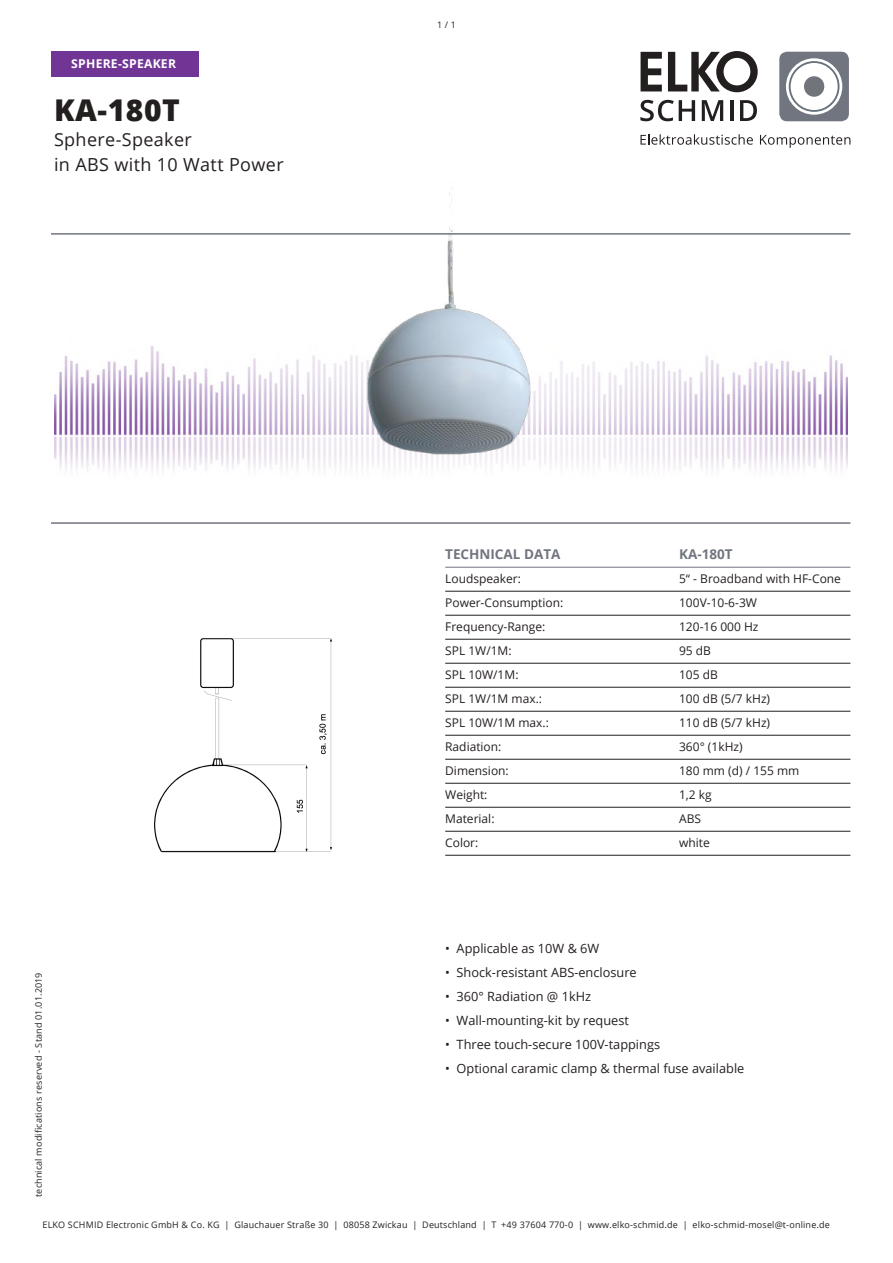
<style>
.page{position:relative;width:893px;height:1263px;background:#fff}
.page>*{position:absolute;margin:0;border:0;box-sizing:border-box;transform-origin:0 0}
.t1{font:800 30px "Open Sans";letter-spacing:.02em;color:#241f1f}
.t2{font:18px/24.6px "Open Sans";letter-spacing:.02em;color:#241f1f}
.t3{font:700 13.5px "Open Sans";color:#71757f}
.t4{font:12.75px "Open Sans";color:#241f1f}
.t5{font:700 12.15px "Open Sans";letter-spacing:.02em;color:#fff}
.t6{font:12px "Open Sans";color:#241f1f}
.t7{font:9px "Open Sans";letter-spacing:.02em;color:#241f1f}
</style>
<div class="page">
<svg style="left:641px;top:51px;width:117px;height:41px"></svg>
<svg style="left:779px;top:52px;width:70px;height:69px"></svg>
<div style="left:804px;top:76px;width:20px;height:21px;background:#71757b;border-radius:50%"></div>
<svg style="left:640px;top:134px;width:113px;height:11px"></svg>
<svg style="left:760px;top:135px;width:90px;height:13px"></svg>
<svg style="left:640px;top:100px;width:55px;height:21px"></svg>
<svg style="left:702px;top:100px;width:21px;height:21px"></svg>
<hr style="left:730px;top:100px;width:3px;height:21px;background:#241f1f">
<svg style="left:740px;top:100px;width:17px;height:21px"></svg>
<hr style="left:445px;top:567px;width:405px;height:1px;background:#71757f">
<hr style="left:445px;top:591px;width:405px;height:1px;background:#241f1f">
<hr style="left:445px;top:615px;width:405px;height:1px;background:#241f1f">
<hr style="left:445px;top:639px;width:405px;height:1px;background:#241f1f">
<hr style="left:445px;top:663px;width:405px;height:1px;background:#241f1f">
<hr style="left:445px;top:687px;width:405px;height:1px;background:#241f1f">
<hr style="left:445px;top:711px;width:405px;height:1px;background:#241f1f">
<hr style="left:445px;top:735px;width:405px;height:1px;background:#241f1f">
<hr style="left:445px;top:759px;width:405px;height:1px;background:#241f1f">
<hr style="left:445px;top:783px;width:405px;height:1px;background:#241f1f">
<hr style="left:445px;top:807px;width:405px;height:1px;background:#241f1f">
<hr style="left:445px;top:831px;width:405px;height:1px;background:#241f1f">
<hr style="left:445px;top:855px;width:405px;height:1px;background:#241f1f">
<img style="left:54px;top:346px;width:794px;height:125px">
<hr style="left:51px;top:233px;width:799px;height:2px;background:#71757f">
<hr style="left:51px;top:522px;width:799px;height:2px;background:#71757f">
<svg style="left:135px;top:306px;width:704px;height:188px"></svg>
<img style="left:154px;top:638px;width:179px;height:215px">
<img style="left:207px;top:192px;width:461px;height:296px">
<div style="left:51px;top:51px;width:148px;height:26px;background:#713695"></div>
<p class="t5" style="left:71px;top:55px;width:106px">SPHERE-SPEAKER</p>
<h1 class="t1" style="left:54px;top:88px;width:127px">KA-180T</h1>
<h2 class="t2" style="left:54px;top:127px;width:231px">Sphere-Speaker<br>in ABS with 10 Watt Power</h2>
<p class="t7" style="left:33px;top:1197px;width:226px;rotate:-90deg">technical modifications reserved - Stand 01.01.2019</p>
<p class="t7" style="left:437px;top:19px;width:20px">1 / 1</p>
<p class="t3" style="left:445px;top:545px;width:117px">TECHNICAL DATA</p>
<p class="t3" style="left:679px;top:545px;width:55px">KA-180T</p>
<p class="t6" style="left:445px;top:571px;width:77px">Loudspeaker:</p>
<p class="t6" style="left:679px;top:571px;width:163px">5“ - Broadband with HF-Cone</p>
<p class="t6" style="left:445px;top:595px;width:120px">Power-Consumption:</p>
<p class="t6" style="left:679px;top:595px;width:79px">100V-10-6-3W</p>
<p class="t6" style="left:445px;top:619px;width:102px">Frequency-Range:</p>
<p class="t6" style="left:679px;top:619px;width:81px">120-16 000 Hz</p>
<p class="t6" style="left:445px;top:643px;width:68px">SPL 1W/1M:</p>
<p class="t6" style="left:679px;top:643px;width:33px">95 dB</p>
<p class="t6" style="left:445px;top:667px;width:75px">SPL 10W/1M:</p>
<p class="t6" style="left:679px;top:667px;width:40px">105 dB</p>
<p class="t6" style="left:445px;top:691px;width:98px">SPL 1W/1M max.:</p>
<p class="t6" style="left:679px;top:691px;width:93px">100 dB (5/7 kHz)</p>
<p class="t6" style="left:445px;top:715px;width:105px">SPL 10W/1M max.:</p>
<p class="t6" style="left:679px;top:715px;width:93px">110 dB (5/7 kHz)</p>
<p class="t6" style="left:445px;top:739px;width:58px">Radiation:</p>
<p class="t6" style="left:679px;top:739px;width:65px">360° (1kHz)</p>
<p class="t6" style="left:445px;top:763px;width:65px">Dimension:</p>
<p class="t6" style="left:679px;top:763px;width:122px">180 mm (d) / 155 mm</p>
<p class="t6" style="left:445px;top:787px;width:44px">Weight:</p>
<p class="t6" style="left:679px;top:787px;width:34px">1,2 kg</p>
<p class="t6" style="left:445px;top:811px;width:51px">Material:</p>
<p class="t6" style="left:679px;top:811px;width:23px">ABS</p>
<p class="t6" style="left:445px;top:835px;width:35px">Color:</p>
<p class="t6" style="left:679px;top:835px;width:32px">white</p>
<p class="t4" style="left:445px;top:939px;width:156px">• Applicable as 10W &amp; 6W</p>
<p class="t4" style="left:445px;top:963px;width:193px">• Shock-resistant ABS-enclosure</p>
<p class="t4" style="left:445px;top:987px;width:147px">• 360° Radiation @ 1kHz</p>
<p class="t4" style="left:445px;top:1011px;width:185px">• Wall-mounting-kit by request</p>
<p class="t4" style="left:445px;top:1035px;width:216px">• Three touch-secure 100V-tappings</p>
<p class="t4" style="left:445px;top:1059px;width:301px">• Optional caramic clamp &amp; thermal fuse available</p>
<p class="t7" style="left:42px;top:1219px;width:789px">ELKO SCHMID Electronic GmbH &amp; Co. KG | Glauchauer Straße 30 | 08058 Zwickau | Deutschland | T +49 37604 770-0 | www.elko-schmid.de | elko-schmid-mosel@t-online.de</p>
</div>
